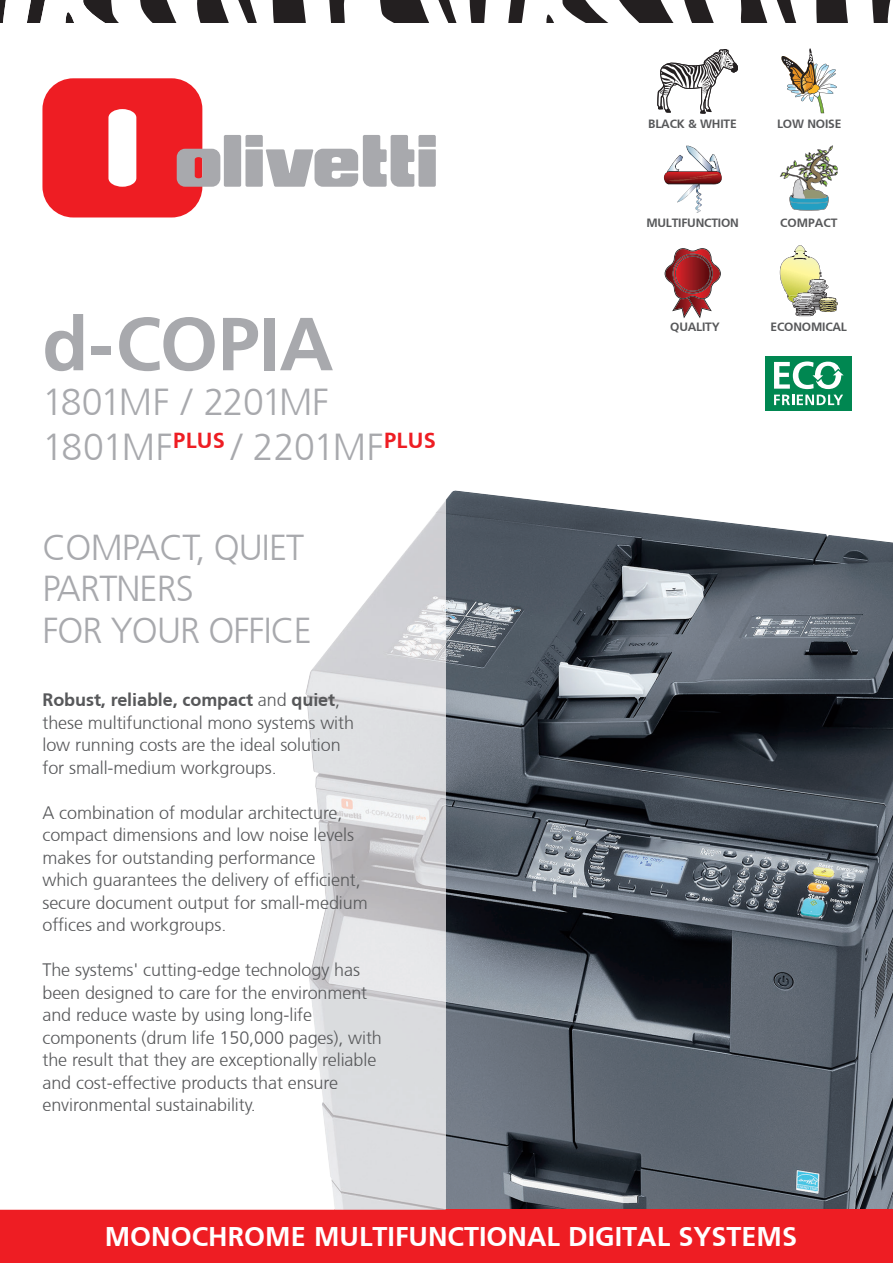
<style>
.page{position:relative;width:893px;height:1263px;background:#fff}
.page>*{position:absolute;margin:0;border:0;box-sizing:border-box;transform-origin:0 0}
.t1{font:700 75px "Frutiger CE";letter-spacing:-.005em;color:#a8a9ad}
.t2{font:300 37.5px/45px "Frutiger CE";letter-spacing:-.035em;color:#a8a9ad}
.t3{font:300 36px/41.2px "Frutiger CE";letter-spacing:-.025em;color:#a8a9ad}
.t4{font:700 27px "Frutiger CE";color:#fff}
.t5{font:300 18px/22.5px "Frutiger CE";letter-spacing:-.005em;color:#57585a}
.t6{font:700 12px "Frutiger CE";letter-spacing:-.015em;color:#57585a}
.s1{font-weight:700}
</style>
<div class="page">
<img style="left:446px;top:490px;width:447px;height:720px">
<div style="left:0;top:1210px;width:893px;height:53px;background:#ee1d23"></div>
<svg style="left:0;top:0;width:891px;height:22px"></svg>
<img style="left:305px;top:500px;width:141px;height:710px">
<svg style="left:42px;top:78px;width:178px;height:139px"></svg>
<div style="left:224px;top:135px;width:17px;height:52px;background:#a8a9ad;border-radius:2px"></div>
<svg style="left:245px;top:135px;width:191px;height:52px"></svg>
<svg style="left:657px;top:49px;width:81px;height:65px"></svg>
<svg style="left:677px;top:198px;width:25px;height:15px"></svg>
<svg style="left:789px;top:165px;width:49px;height:45px"></svg>
<svg style="left:780px;top:245px;width:33px;height:54px"></svg>
<svg style="left:665px;top:248px;width:56px;height:70px"></svg>
<svg style="left:781px;top:48px;width:56px;height:65px"></svg>
<div style="left:765px;top:357px;width:86px;height:54px;background:#008751"></div>
<svg style="left:774px;top:361px;width:70px;height:44px"></svg>
<img style="left:788px;top:258px;width:50px;height:58px">
<img style="left:664px;top:146px;width:169px;height:52px">
<h1 class="t1" style="left:43px;top:299px;width:293px">d-COPIA</h1>
<h2 class="t2" style="left:43px;top:379px;width:395px">1801MF / 2201MF<br>1801MF<sup>PLUS</sup> / 2201MF<sup>PLUS</sup></h2>
<h3 class="t3" style="left:42px;top:527px;width:271px">COMPACT, QUIET<br>PARTNERS<br>FOR YOUR OFFICE</h3>
<p class="t5" style="left:42px;top:689px;width:313px"><span class="s1">Robust, reliable, compact</span> and <span class="s1">quiet</span>, these multifunctional mono systems with low running costs are the ideal solution for small-medium workgroups.</p>
<p class="t5" style="left:42px;top:801px;width:327px">A combination of modular architecture, compact dimensions and low noise levels makes for outstanding performance<br>which guarantees the delivery of efficient, secure document output for small-medium offices and workgroups.</p>
<p class="t5" style="left:42px;top:959px;width:341px">The systems' cutting-edge technology has been designed to care for the environment and reduce waste by using long-life components (drum life 150,000 pages), with the result that they are exceptionally reliable and cost-effective products that ensure environmental sustainability.</p>
<p class="t6" style="left:648px;top:117px;width:90px">BLACK &amp; WHITE</p>
<p class="t6" style="left:646px;top:215px;width:94px">MULTIFUNCTION</p>
<p class="t6" style="left:777px;top:117px;width:66px">LOW NOISE</p>
<p class="t6" style="left:780px;top:215px;width:59px">COMPACT</p>
<p class="t6" style="left:670px;top:320px;width:51px">QUALITY</p>
<p class="t6" style="left:771px;top:320px;width:78px">ECONOMICAL</p>
<h3 class="t4" style="left:105px;top:1221px;width:694px">MONOCHROME MULTIFUNCTIONAL DIGITAL SYSTEMS</h3>
</div>
